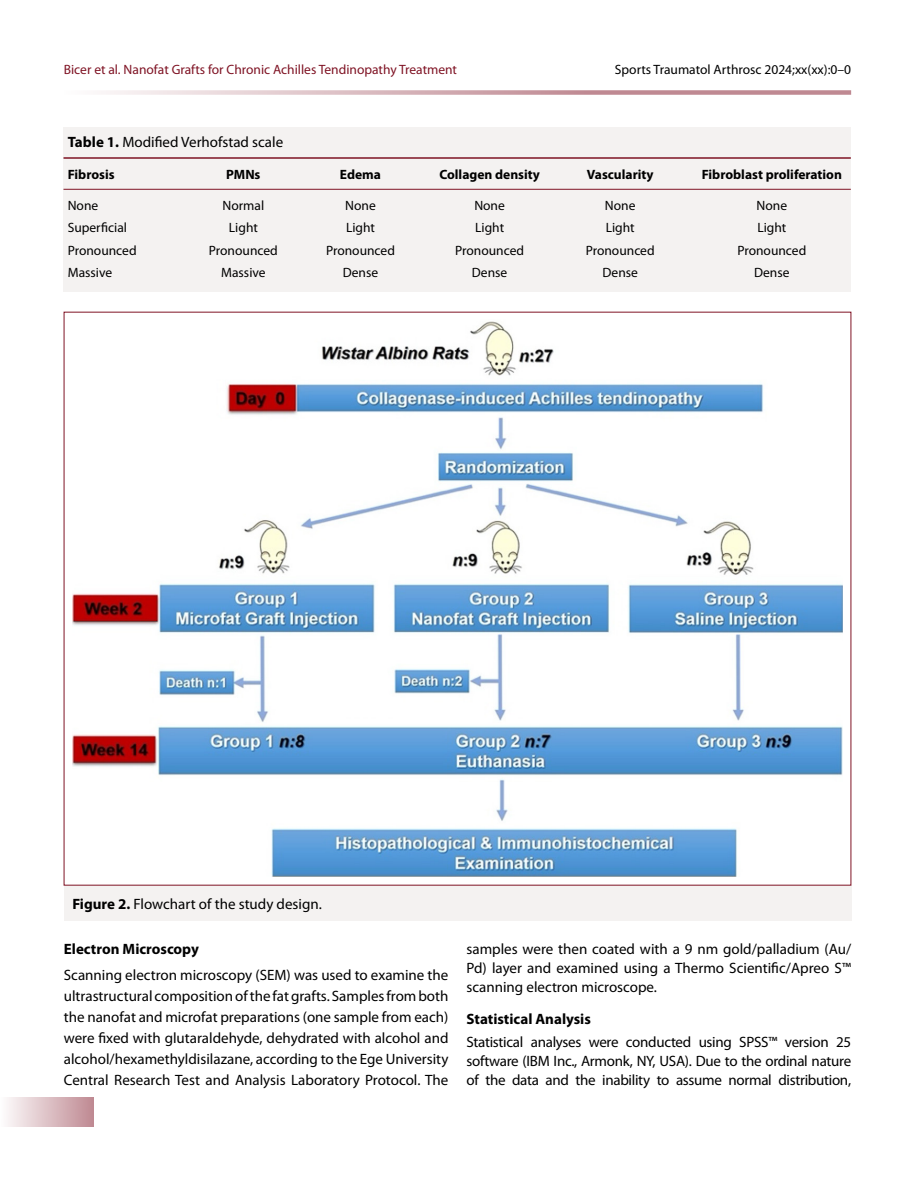
<style>
.page{position:relative;width:915px;height:1191px;background:#fff}
.page>*{position:absolute;margin:0;border:0;box-sizing:border-box;transform-origin:0 0}
.t1{font:15px/21px "Myriad Pro";color:#000;text-align:justify}
.t2{font:700 15px "Myriad Pro";color:#000}
.t3{font:13.5px "Myriad Pro";color:#000}
.t4{font:700 13.5px "Myriad Pro";color:#000}
.t5{font:13.5px "Myriad Pro";color:#7f1324}
.s1{font-weight:700}
</style>
<div class="page">
<div style="left:0;top:1097px;width:94px;height:30px;background:linear-gradient(to right,#fefefe,#bf8a93)"></div>
<svg style="left:106px;top:90px;width:744px;height:5px;background:#d6b3b9"></svg>
<div style="left:63px;top:128px;width:787px;height:164px;background:#f4f2f1"></div>
<hr style="left:63px;top:157px;width:787px;height:2px;background:#7f1324">
<hr style="left:63px;top:189px;width:787px;height:1px;background:#7f1324">
<div style="left:64px;top:885px;width:786px;height:36px;background:#f4f2f1"></div>
<img style="left:72px;top:321px;width:770px;height:555px">
<p class="t5" style="left:64px;top:61px;width:394px">Bicer et al. Nanofat Grafts for Chronic Achilles Tendinopathy Treatment</p>
<p class="t3" style="left:614px;top:61px;width:237px">Sports Traumatol Arthrosc 2024;xx(xx):0–0</p>
<p class="t1" style="left:68px;top:132px;width:217px"><span class="s1">Table 1.</span> Modified Verhofstad scale</p>
<p class="t4" style="left:68px;top:165px;width:48px">Fibrosis</p>
<p class="t4" style="left:226px;top:165px;width:36px">PMNs</p>
<p class="t4" style="left:340px;top:165px;width:43px">Edema</p>
<p class="t4" style="left:439px;top:165px;width:102px">Collagen density</p>
<p class="t4" style="left:586px;top:165px;width:68px">Vascularity</p>
<p class="t4" style="left:701px;top:165px;width:142px">Fibroblast proliferation</p>
<p class="t3" style="left:68px;top:197px;width:32px">None</p>
<p class="t3" style="left:222px;top:197px;width:43px">Normal</p>
<p class="t3" style="left:345px;top:197px;width:32px">None</p>
<p class="t3" style="left:474px;top:197px;width:32px">None</p>
<p class="t3" style="left:604px;top:197px;width:32px">None</p>
<p class="t3" style="left:756px;top:197px;width:32px">None</p>
<p class="t3" style="left:68px;top:219px;width:61px">Superficial</p>
<p class="t3" style="left:229px;top:219px;width:30px">Light</p>
<p class="t3" style="left:346px;top:219px;width:30px">Light</p>
<p class="t3" style="left:475px;top:219px;width:30px">Light</p>
<p class="t3" style="left:605px;top:219px;width:30px">Light</p>
<p class="t3" style="left:757px;top:219px;width:30px">Light</p>
<p class="t3" style="left:68px;top:242px;width:70px">Pronounced</p>
<p class="t3" style="left:209px;top:242px;width:70px">Pronounced</p>
<p class="t3" style="left:326px;top:242px;width:70px">Pronounced</p>
<p class="t3" style="left:455px;top:242px;width:70px">Pronounced</p>
<p class="t3" style="left:585px;top:242px;width:70px">Pronounced</p>
<p class="t3" style="left:737px;top:242px;width:70px">Pronounced</p>
<p class="t3" style="left:68px;top:264px;width:46px">Massive</p>
<p class="t3" style="left:221px;top:264px;width:46px">Massive</p>
<p class="t3" style="left:342px;top:264px;width:37px">Dense</p>
<p class="t3" style="left:471px;top:264px;width:37px">Dense</p>
<p class="t3" style="left:602px;top:264px;width:37px">Dense</p>
<p class="t3" style="left:753px;top:264px;width:37px">Dense</p>
<p class="t1" style="left:72px;top:893px;width:251px"><span class="s1">Figure 2.</span> Flowchart of the study design.</p>
<p class="t2" style="left:64px;top:939px;width:137px">Electron Microscopy</p>
<p class="t1" style="left:64px;top:963px;width:386px">Scanning electron microscopy (SEM) was used to examine the ultrastructural composition of the fat grafts. Samples from both the nanofat and microfat preparations (one sample from each) were fixed with glutaraldehyde, dehydrated with alcohol and alcohol/hexamethyldisilazane, according to the Ege University Central Research Test and Analysis Laboratory Protocol. The</p>
<p class="t1" style="left:466px;top:939px;width:386px;line-height:18.9px">samples were then coated with a 9 nm gold/palladium (Au/ Pd) layer and examined using a Thermo Scientific/Apreo S™ scanning electron microscope.</p>
<p class="t2" style="left:466px;top:1008px;width:126px">Statistical Analysis</p>
<p class="t1" style="left:466px;top:1032px;width:386px;line-height:18.9px">Statistical analyses were conducted using SPSS™ version 25 software (IBM Inc., Armonk, NY, USA). Due to the ordinal nature of the data and the inability to assume normal distribution,</p>
</div>
